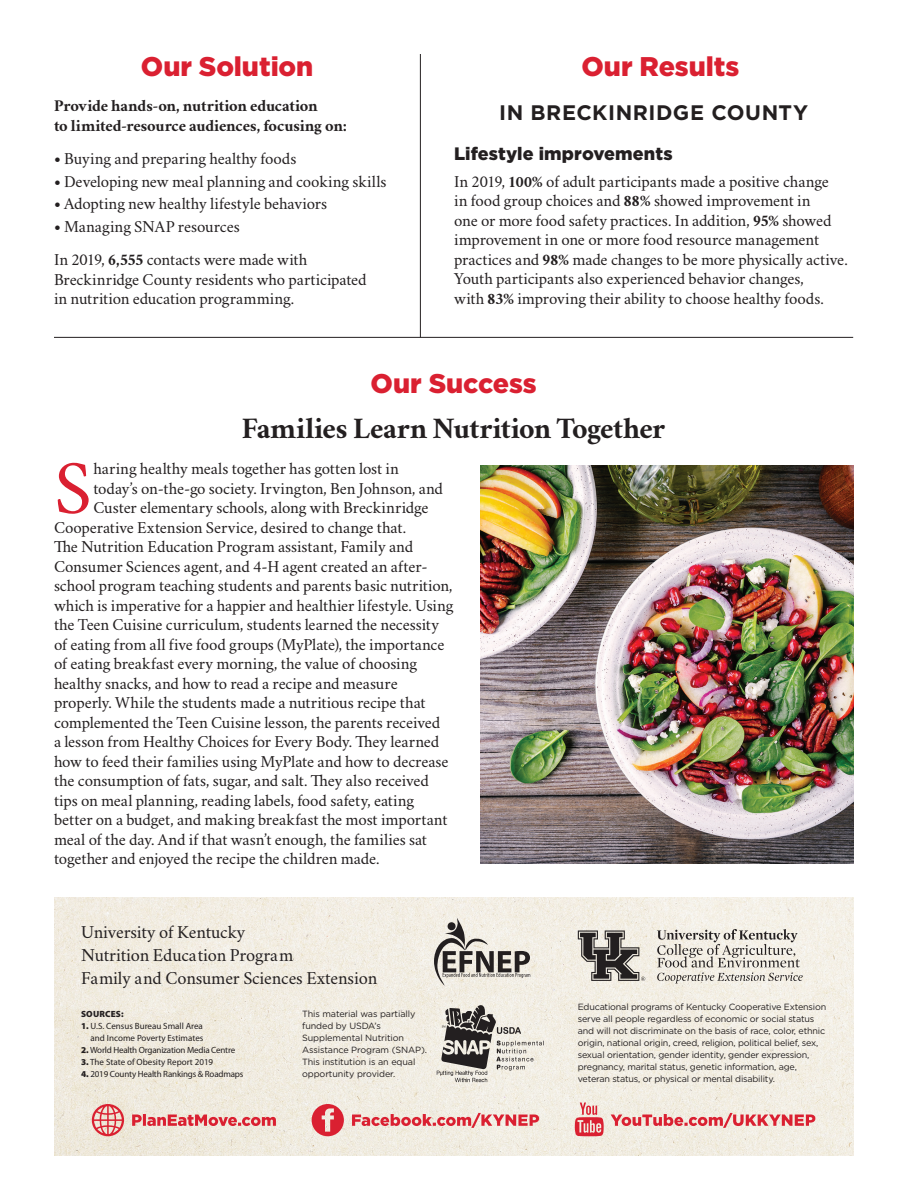
<style>
.page{position:relative;width:918px;height:1188px;background:#fff}
.page>*{position:absolute;margin:0;border:0;box-sizing:border-box;transform-origin:0 0}
.Body{font:75.45px "Crimson";color:#da2031}
.Headline{font:700 30px "Crimson";letter-spacing:-.015em;color:#231f20}
.Section_Heading{font:900 27px "Gotham";color:#da2031}
.Body_Front{font:700 21px "Gotham";letter-spacing:.025em;color:#231f20}
.Body-2{font:18px "Crimson";letter-spacing:-.01em;color:#231f20}
.Subhead{font:900 18px "Gotham";letter-spacing:.005em;color:#231f20}
.Body-3{font:16.5px "Crimson";letter-spacing:-.01em;color:#231f20}
.Body_Front-2{font:16.5px/19.5px "Crimson";letter-spacing:-.01em;color:#231f20}
.Body_Front-3{font:700 16.5px/19.5px "Crimson";letter-spacing:-.01em;color:#231f20}
.t1{font:9px/12px "Gotham";letter-spacing:-.02em;color:#231f20}
.Sources{font:9px/12px "Myriad Pro";letter-spacing:-.01em;color:#231f20;text-align:right}
.Sources-2{font:900 9px "Myriad Pro";letter-spacing:.02em;color:#231f20}
.s1{font-weight:700}
.s2{font-weight:900}
</style>
<div class="page">
<img style="left:54px;top:897px;width:799px;height:259px">
<hr style="left:420px;top:54px;width:1px;height:283px;background:#231f20">
<hr style="left:54px;top:337px;width:799px;height:1px;background:#231f20">
<svg style="left:578px;top:931px;width:67px;height:50px;background:#8c8883"></svg>
<svg style="left:657px;top:929px;width:146px;height:54px;background:#cdc9c1"></svg>
<svg style="left:437px;top:1005px;width:107px;height:77px;background:#b7b3ac"></svg>
<svg style="left:434px;top:917px;width:96px;height:68px;background:#bebab3"></svg>
<img style="left:481px;top:466px;width:372px;height:398px">
<svg style="left:312px;top:1104px;width:32px;height:32px"></svg>
<svg style="left:352px;top:1113px;width:187px;height:15px;background:#e79c9c"></svg>
<svg style="left:132px;top:1114px;width:144px;height:12px;background:#e48486"></svg>
<svg style="left:92px;top:1104px;width:32px;height:32px"></svg>
<svg style="left:611px;top:1113px;width:204px;height:15px;background:#e89d9d"></svg>
<svg style="left:575px;top:1103px;width:29px;height:33px"></svg>
<p class="Section_Heading" style="left:141px;top:47px;width:174px">Our Solution</p>
<p class="Section_Heading" style="left:581px;top:47px;width:159px">Our Results</p>
<p class="Body_Front-3" style="left:54px;top:96px;width:295px">Provide hands-on, nutrition education<br>to limited-resource audiences, focusing on:</p>
<p class="Body_Front-2" style="left:54px;top:148px;width:244px"><span class="s1">•</span> Buying and preparing healthy foods</p>
<p class="Body_Front-2" style="left:54px;top:170px;width:334px"><span class="s1">•</span> Developing new meal planning and cooking skills</p>
<p class="Body_Front-2" style="left:54px;top:193px;width:275px"><span class="s1">•</span> Adopting new healthy lifestyle behaviors</p>
<p class="Body_Front-2" style="left:54px;top:216px;width:187px"><span class="s1">•</span> Managing SNAP resources</p>
<p class="Body_Front-2" style="left:54px;top:249px;width:314px">In 2019, <span class="s1">6,555</span> contacts were made with<br>Breckinridge County residents who participated in nutrition education programming.</p>
<p class="Body_Front" style="left:499px;top:99px;width:311px">IN BRECKINRIDGE COUNTY</p>
<p class="Subhead" style="left:454px;top:142px;width:220px">Lifestyle improvements</p>
<p class="Body_Front-2" style="left:454px;top:170px;width:395px">In 2019, <span class="s1">100%</span> of adult participants made a positive change<br>in food group choices and <span class="s1">88%</span> showed improvement in<br>one or more food safety practices. In addition, <span class="s1">95%</span> showed improvement in one or more food resource management practices and <span class="s1">98%</span> made changes to be more physically active.<br>Youth participants also experienced behavior changes,<br>with <span class="s1">83%</span> improving their ability to choose healthy foods.</p>
<p class="Section_Heading" style="left:371px;top:364px;width:167px">Our Success</p>
<p class="Headline" style="left:242px;top:406px;width:425px">Families Learn Nutrition Together</p>
<p class="Body" style="left:54px;top:437px;width:39px">S</p>
<p class="Body-3" style="left:93px;top:457px;width:307px">haring healthy meals together has gotten lost in</p>
<p class="Body-3" style="left:93px;top:477px;width:351px">today’s on-the-go society. Irvington, Ben Johnson, and</p>
<p class="Body-3" style="left:93px;top:496px;width:337px">Custer elementary schools, along with Breckinridge</p>
<p class="Body-3" style="left:54px;top:516px;width:354px">Cooperative Extension Service, desired to change that.</p>
<p class="Body-3" style="left:54px;top:535px;width:361px">The Nutrition Education Program assistant, Family and</p>
<p class="Body-3" style="left:54px;top:555px;width:375px">Consumer Sciences agent, and 4-H agent created an after-</p>
<p class="Body-3" style="left:54px;top:574px;width:400px">school program teaching students and parents basic nutrition,</p>
<p class="Body-3" style="left:54px;top:594px;width:401px">which is imperative for a happier and healthier lifestyle. Using</p>
<p class="Body-3" style="left:54px;top:613px;width:387px">the Teen Cuisine curriculum, students learned the necessity</p>
<p class="Body-3" style="left:54px;top:633px;width:392px">of eating from all five food groups (MyPlate), the importance</p>
<p class="Body-3" style="left:54px;top:652px;width:365px">of eating breakfast every morning, the value of choosing</p>
<p class="Body-3" style="left:54px;top:672px;width:345px">healthy snacks, and how to read a recipe and measure</p>
<p class="Body-3" style="left:54px;top:691px;width:373px">properly. While the students made a nutritious recipe that</p>
<p class="Body-3" style="left:54px;top:711px;width:388px">complemented the Teen Cuisine lesson, the parents received</p>
<p class="Body-3" style="left:54px;top:730px;width:387px">a lesson from Healthy Choices for Every Body. They learned</p>
<p class="Body-3" style="left:54px;top:750px;width:396px">how to feed their families using MyPlate and how to decrease</p>
<p class="Body-3" style="left:54px;top:769px;width:376px">the consumption of fats, sugar, and salt. They also received</p>
<p class="Body-3" style="left:54px;top:789px;width:362px">tips on meal planning, reading labels, food safety, eating</p>
<p class="Body-3" style="left:54px;top:808px;width:395px">better on a budget, and making breakfast the most important</p>
<p class="Body-3" style="left:54px;top:828px;width:375px">meal of the day. And if that wasn’t enough, the families sat</p>
<p class="Body-3" style="left:54px;top:847px;width:327px">together and enjoyed the recipe the children made.</p>
<p class="Body-2" style="left:81px;top:920px;width:166px">University of Kentucky</p>
<p class="Body-2" style="left:81px;top:943px;width:214px">Nutrition Education Program</p>
<p class="Body-2" style="left:81px;top:966px;width:298px">Family and Consumer Sciences Extension</p>
<p class="Sources-2" style="left:81px;top:1009px;width:44px">SOURCES:</p>
<p class="Sources" style="left:81px;top:1020px;width:124px"><span class="s2">1.</span> U.S. Census Bureau Small Area and Income Poverty Estimates</p>
<p class="Sources" style="left:81px;top:1044px;width:156px"><span class="s2">2.</span> World Health Organization Media Centre</p>
<p class="Sources" style="left:81px;top:1056px;width:134px"><span class="s2">3.</span> The State of Obesity Report 2019</p>
<p class="Sources" style="left:81px;top:1068px;width:164px"><span class="s2">4.</span> 2019 County Health Rankings &amp; Roadmaps</p>
<p class="t1" style="left:302px;top:1008px;width:127px">This material was partially funded by USDA’s<br>Supplemental Nutrition<br>Assistance Program (SNAP).<br>This institution is an equal opportunity provider.</p>
<p class="t1" style="left:578px;top:1001px;width:250px">Educational programs of Kentucky Cooperative Extension serve all people regardless of economic or social status and will not discriminate on the basis of race, color, ethnic origin, national origin, creed, religion, political belief, sex, sexual orientation, gender identity, gender expression, pregnancy, marital status, genetic information, age, veteran status, or physical or mental disability.</p>
</div>
